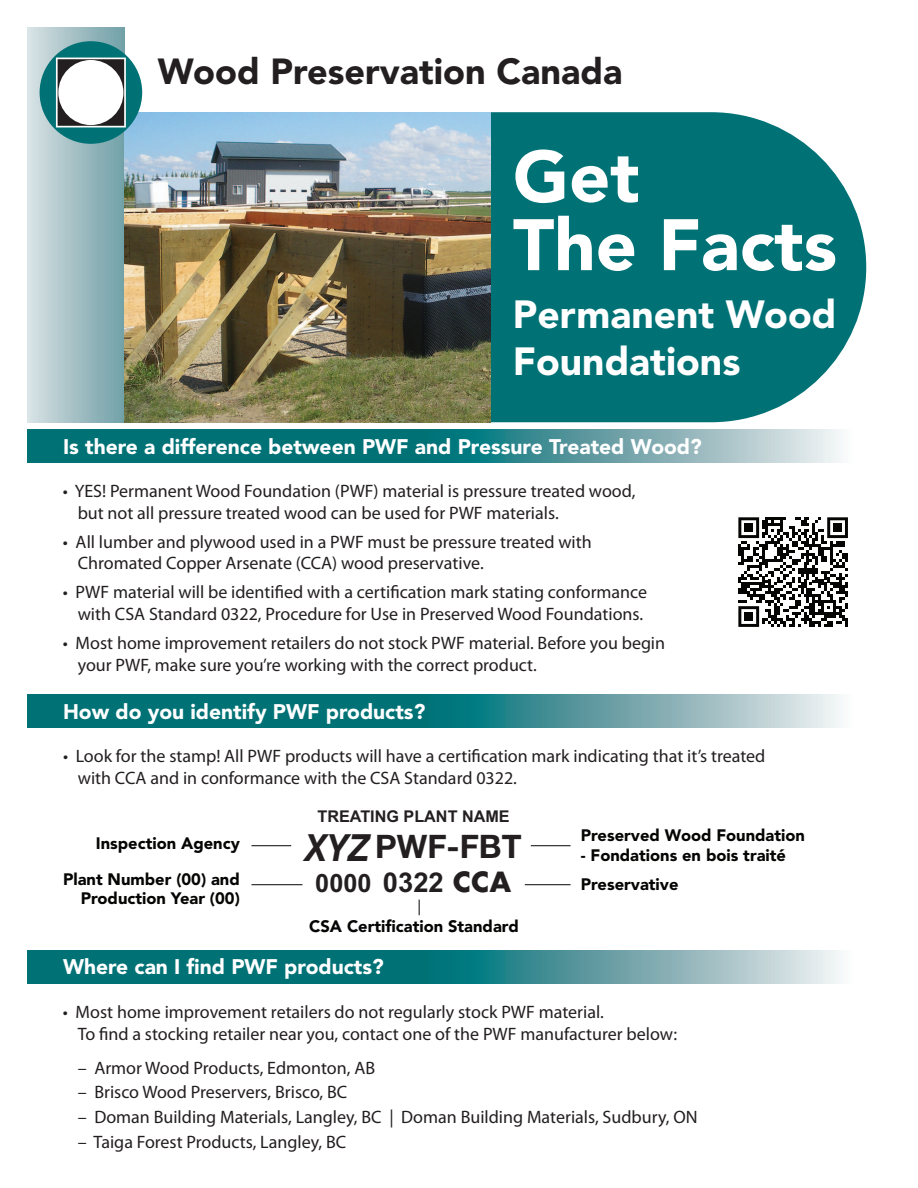
<style>
.page{position:relative;width:918px;height:1188px;background:#fff}
.page>*{position:absolute;margin:0;border:0;box-sizing:border-box;transform-origin:0 0}
.t1{font:900 72px/68.4px "Avenir";color:#fff}
.t2{font:900 39px/46.8px "Avenir";color:#fff}
.t3{font:900 36px "Avenir";color:#231f20}
.t4{font:700 32.4px "Helvetica Neue";color:#231f20}
.t5{font:700 25.35px "Arial";color:#231f20}
.t6{font:900 21px "Avenir";color:#fff}
.t7{font:18px/21.6px "Myriad Pro";color:#231f20}
.t8{font:900 16.5px/36px "Avenir";color:#050504;text-align:right}
.t9{font:700 16.2px "Arial";color:#231f20}
.s1{font-style:italic;font-size:37.5px}
.s2{font-size:27.3px}
.s3{font-family:"Futura";font-size:27px}
</style>
<div class="page">
<svg style="left:490px;top:112px;width:376px;height:310px;background:#177e82"></svg>
<div style="left:27px;top:27px;width:97px;height:395px;background:linear-gradient(to right,#d8e2e4,#70a0a7)"></div>
<svg style="left:27px;top:429px;width:815px;height:34px;background:#3a8e93"></svg>
<svg style="left:27px;top:950px;width:815px;height:34px;background:#3a8e93"></svg>
<svg style="left:27px;top:694px;width:815px;height:34px;background:#3a8e93"></svg>
<hr style="left:531px;top:845px;width:40px;height:1px;background:#050504">
<hr style="left:251px;top:845px;width:40px;height:1px;background:#050504">
<hr style="left:251px;top:884px;width:51px;height:1px;background:#050504">
<hr style="left:525px;top:884px;width:46px;height:1px;background:#050504">
<svg style="left:419px;top:900px;width:1px;height:15px"></svg>
<img style="left:124px;top:112px;width:366px;height:311px">
<div style="left:40px;top:41px;width:102px;height:103px;background:#007276;border-radius:50%"></div>
<div style="left:56px;top:58px;width:70px;height:69px;border:3px solid #fff"></div>
<svg style="left:58px;top:59px;width:66px;height:67px;background:#c9c8c8"></svg>
<svg style="left:737px;top:516px;width:111px;height:111px"></svg>
<h3 class="t3" style="left:158px;top:57px;width:466px">Wood Preservation Canada</h3>
<h1 class="t1" style="left:513px;top:149px;width:325px">Get<br>The Facts</h1>
<h2 class="t2" style="left:513px;top:294px;width:325px">Permanent Wood<br>Foundations</h2>
<p class="t6" style="left:63px;top:438px;width:640px">Is there a difference between PWF and Pressure Treated Wood?</p>
<p class="t7" style="left:78px;top:482px;width:559px;text-indent:-15px">• YES! Permanent Wood Foundation (PWF) material is pressure treated wood, but not all pressure treated wood can be used for PWF materials.</p>
<p class="t7" style="left:78px;top:533px;width:516px;text-indent:-15px">• All lumber and plywood used in a PWF must be pressure treated with<br>Chromated Copper Arsenate (CCA) wood preservative.</p>
<p class="t7" style="left:63px;top:584px;width:586px;text-align:center">• PWF material will be identified with a certification mark stating conformance with CSA Standard 0322, Procedure for Use in Preserved Wood Foundations.</p>
<p class="t7" style="left:78px;top:634px;width:589px;text-indent:-15px">• Most home improvement retailers do not stock PWF material. Before you begin your PWF, make sure you’re working with the correct product.</p>
<p class="t6" style="left:63px;top:703px;width:364px">How do you identify PWF products?</p>
<p class="t7" style="left:78px;top:747px;width:689px;text-indent:-15px">• Look for the stamp! All PWF products will have a certification mark indicating that it’s treated with CCA and in conformance with the CSA Standard 0322.</p>
<p class="t8" style="left:63px;top:826px;width:178px">Inspection Agency<br>Plant Number (00) and</p>
<p class="t8" style="left:81px;top:882px;width:161px">Production Year (00)</p>
<p class="t9" style="left:317px;top:807px;width:194px">TREATING PLANT NAME</p>
<h3 class="t4" style="left:305px;top:826px;width:218px"><span class="s1">XYZ</span> PWF-FBT</h3>
<h3 class="t5" style="left:315px;top:869px;width:198px">0000 <span class="s2">0322</span> <span class="s3">CCA</span></h3>
<p class="t8" style="left:309px;top:909px;width:211px">CSA Certification Standard</p>
<p class="t8" style="left:581px;top:819px;width:226px">Preserved Wood Foundation</p>
<p class="t8" style="left:581px;top:839px;width:207px">- Fondations en bois traité</p>
<p class="t8" style="left:581px;top:868px;width:99px">Preservative</p>
<p class="t6" style="left:63px;top:959px;width:322px">Where can I find PWF products?</p>
<p class="t7" style="left:78px;top:1003px;width:601px;text-indent:-15px">• Most home improvement retailers do not regularly stock PWF material.<br>To find a stocking retailer near you, contact one of the PWF manufacturer below:</p>
<p class="t7" style="left:78px;top:1059px;width:299px">– Armor Wood Products, Edmonton, AB</p>
<p class="t7" style="left:78px;top:1084px;width:271px">– Brisco Wood Preservers, Brisco, BC</p>
<p class="t7" style="left:78px;top:1108px;width:621px">– Doman Building Materials, Langley, BC | Doman Building Materials, Sudbury, ON</p>
<p class="t7" style="left:78px;top:1133px;width:270px">– Taiga Forest Products, Langley, BC</p>
</div>
